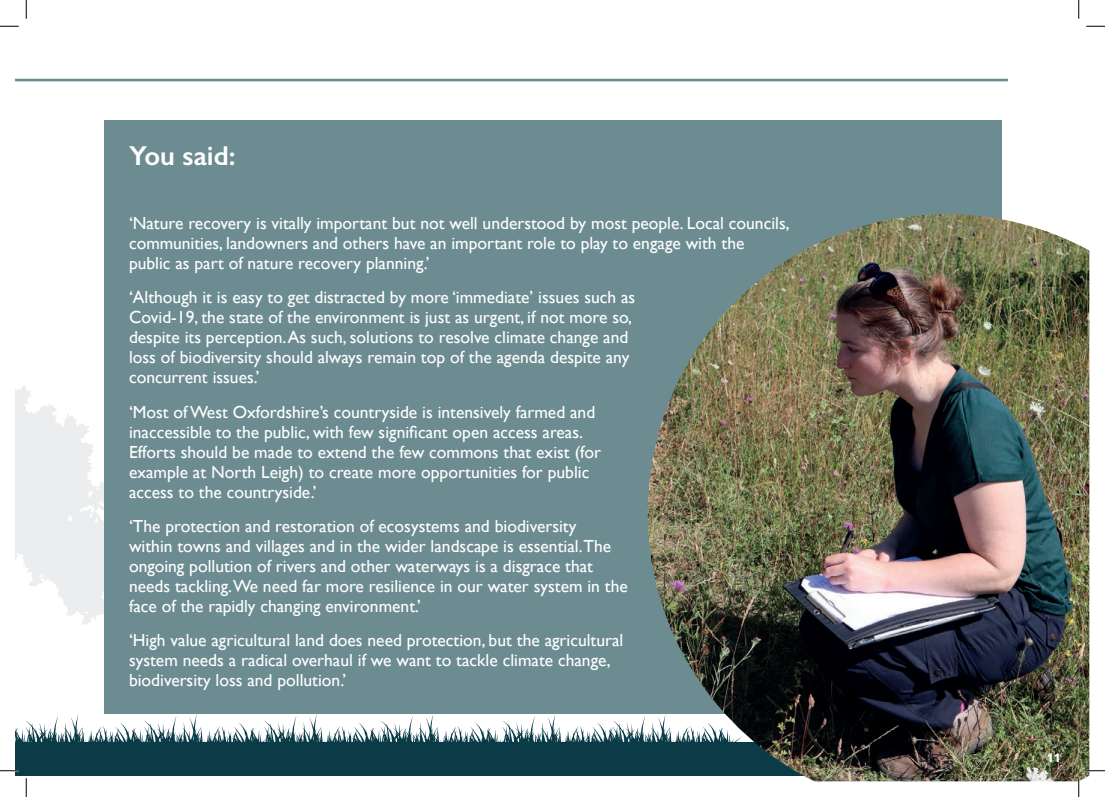
<style>
.page{position:relative;width:1105px;height:797px;background:#fff}
.page>*{position:absolute;margin:0;border:0;box-sizing:border-box;transform-origin:0 0}
.t1{font:600 27.5px "Gill Sans";color:#fff}
.t2{font:17.5px/20px "Gill Sans";color:#fff}
.t3{font:700 12.5px "Gill Sans Nova";color:#fff}
</style>
<div class="page">
<svg style="left:16px;top:385px;width:88px;height:240px;fill:#ebedee"></svg>
<div style="left:104px;top:120px;width:898px;height:594px;background:#6c8c92"></div>
<hr style="left:16px;top:79px;width:992px;height:2px;background:#6c8c92">
<svg style="left:16px;top:714px;width:632px;height:28px"></svg>
<div style="left:16px;top:742px;width:799px;height:34px;background:#0b3b47"></div>
<img style="left:648px;top:214px;width:441px;height:567px">
<svg style="left:0;top:25px;width:19px;height:2px"></svg>
<svg style="left:1086px;top:25px;width:19px;height:2px"></svg>
<svg style="left:0;top:770px;width:19px;height:1px"></svg>
<svg style="left:1086px;top:770px;width:19px;height:1px"></svg>
<svg style="left:25px;top:0;width:2px;height:19px"></svg>
<svg style="left:25px;top:778px;width:2px;height:19px"></svg>
<svg style="left:1078px;top:0;width:1px;height:19px"></svg>
<svg style="left:1078px;top:778px;width:1px;height:19px"></svg>
<h1 class="t1" style="left:129px;top:139px;width:108px">You said:</h1>
<p class="t2" style="left:129px;top:213px;width:662px">‘Nature recovery is vitally important but not well understood by most people. Local councils, communities, landowners and others have an important role to play to engage with the public as part of nature recovery planning.’</p>
<p class="t2" style="left:129px;top:287px;width:508px">‘Although it is easy to get distracted by more ‘immediate’ issues such as Covid-19, the state of the environment is just as urgent, if not more so, despite its perception. As such, solutions to resolve climate change and loss of biodiversity should always remain top of the agenda despite any concurrent issues.’</p>
<p class="t2" style="left:129px;top:401px;width:474px">‘Most of West Oxfordshire’s countryside is intensively farmed and inaccessible to the public, with few significant open access areas.<br>Efforts should be made to extend the few commons that exist (for example at North Leigh) to create more opportunities for public access to the countryside.’</p>
<p class="t2" style="left:129px;top:516px;width:500px">‘The protection and restoration of ecosystems and biodiversity<br>within towns and villages and in the wider landscape is essential.The ongoing pollution of rivers and other waterways is a disgrace that needs tackling.We need far more resilience in our water system in the face of the rapidly changing environment.’</p>
<p class="t2" style="left:129px;top:630px;width:496px">‘High value agricultural land does need protection, but the agricultural system needs a radical overhaul if we want to tackle climate change, biodiversity loss and pollution.’</p>
<p class="t3" style="left:1047px;top:749px;width:16px">11</p>
</div>
